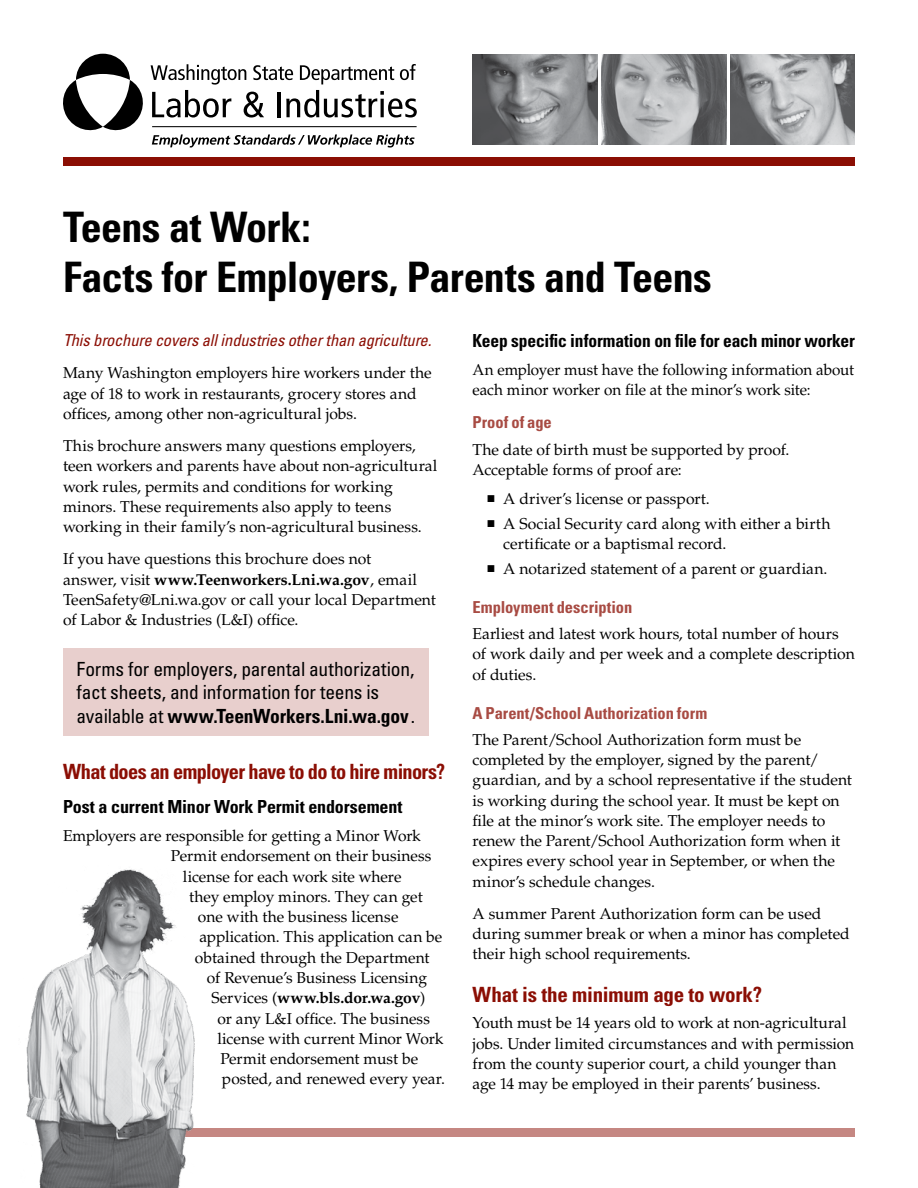
<style>
.page{position:relative;width:918px;height:1188px;background:#fff}
.page>*{position:absolute;margin:0;border:0;box-sizing:border-box;transform-origin:0 0}
.t1{font:700 condensed 42px/50.4px "Univers LT Std";letter-spacing:-.015em;color:#000}
.t2{font:700 condensed 21px "Univers LT Std";letter-spacing:-.025em;color:#8b0e04}
.t3{font:condensed 19.5px/23.4px "Univers LT Std";letter-spacing:-.01em;color:#000}
.t4{font:700 condensed 18px "Univers LT Std";letter-spacing:-.01em;color:#000}
.t5{font:700 condensed 16.5px "Univers LT Std";color:#a84b43}
.t6{font:italic condensed 16.5px "Univers LT Std";letter-spacing:-.005em;color:#8b0e04}
.t7{font:15.75px/20.2px "Palatino LT Std";letter-spacing:-.005em;color:#000}
.t8{font:700 15.75px "Palatino LT Std";letter-spacing:-.015em;color:#000}
.s1{font-weight:700}
.s2{font-weight:400}
</style>
<div class="page">
<div style="left:63px;top:648px;width:366px;height:88px;background:#e8cfcd"></div>
<div style="left:63px;top:1128px;width:792px;height:9px;background:#c58782"></div>
<img style="left:472px;top:54px;width:125px;height:90px">
<img style="left:730px;top:54px;width:125px;height:90px">
<img style="left:601px;top:54px;width:125px;height:90px">
<img style="left:26px;top:869px;width:169px;height:319px">
<svg style="left:63px;top:54px;width:354px;height:94px"></svg>
<div style="left:63px;top:158px;width:792px;height:8px;background:#8b0e04"></div>
<h1 class="t1" style="left:63px;top:202px;width:650px">Teens at Work:<br>Facts for Employers, Parents and Teens</h1>
<p class="t6" style="left:63px;top:330px;width:370px">This brochure covers all industries other than agriculture.</p>
<p class="t7" style="left:63px;top:363px;width:370px">Many Washington employers hire workers under the age of 18 to work in restaurants, grocery stores and offices, among other non-agricultural jobs.</p>
<p class="t7" style="left:63px;top:436px;width:376px">This brochure answers many questions employers, teen workers and parents have about non-agricultural work rules, permits and conditions for working minors. These requirements also apply to teens working in their family’s non-agricultural business.</p>
<p class="t7" style="left:63px;top:549px;width:374px">If you have questions this brochure does not<br>answer, visit <span class="s1">www.Teenworkers.Lni.wa.gov</span>, email TeenSafety@Lni.wa.gov or call your local Department of Labor &amp; Industries (L&amp;I) office.</p>
<p class="t3" style="left:76px;top:657px;width:340px">Forms for employers, parental authorization, fact sheets, and information for teens is available at <span class="s1">www.TeenWorkers.Lni.wa.gov</span>.</p>
<h2 class="t2" style="left:63px;top:759px;width:384px">What does an employer have to do to hire minors?</h2>
<p class="t4" style="left:63px;top:796px;width:341px">Post a current Minor Work Permit endorsement</p>
<p class="t7" style="left:63px;top:826px;width:359px">Employers are responsible for getting a Minor Work</p>
<p class="t7" style="left:171px;top:846px;width:262px">Permit endorsement on their business</p>
<p class="t7" style="left:183px;top:867px;width:220px">license for each work site where</p>
<p class="t7" style="left:189px;top:887px;width:235px">they employ minors. They can get</p>
<p class="t7" style="left:198px;top:907px;width:202px">one with the business license</p>
<p class="t7" style="left:199px;top:927px;width:244px">application. This application can be</p>
<p class="t7" style="left:195px;top:948px;width:236px">obtained through the Department</p>
<p class="t7" style="left:207px;top:968px;width:222px">of Revenue’s Business Licensing</p>
<p class="t8" style="left:212px;top:989px;width:215px"><span class="s2">Services (</span>www.bls.dor.wa.gov<span class="s2">)</span></p>
<p class="t7" style="left:218px;top:1008px;width:214px">or any L&amp;I office. The business</p>
<p class="t7" style="left:218px;top:1029px;width:227px">license with current Minor Work</p>
<p class="t7" style="left:220px;top:1049px;width:199px">Permit endorsement must be</p>
<p class="t7" style="left:222px;top:1069px;width:225px">posted, and renewed every year.</p>
<p class="t4" style="left:472px;top:330px;width:384px">Keep specific information on file for each minor worker</p>
<p class="t7" style="left:472px;top:360px;width:383px">An employer must have the following information about each minor worker on file at the minor’s work site:</p>
<p class="t5" style="left:472px;top:412px;width:81px">Proof of age</p>
<p class="t7" style="left:472px;top:439px;width:318px">The date of birth must be supported by proof.<br>Acceptable forms of proof are:</p>
<p class="t7" style="left:503px;top:487px;width:329px;line-height:24.8px">A driver’s license or passport.<br>A Social Security card along with either a birth</p>
<p class="t7" style="left:503px;top:532px;width:326px;line-height:24.8px">certificate or a baptismal record.<br>A notarized statement of a parent or guardian.</p>
<p class="t5" style="left:472px;top:597px;width:161px">Employment description</p>
<p class="t7" style="left:472px;top:624px;width:384px">Earliest and latest work hours, total number of hours of work daily and per week and a complete description of duties.</p>
<p class="t5" style="left:472px;top:703px;width:236px">A Parent/School Authorization form</p>
<p class="t7" style="left:472px;top:730px;width:381px">The Parent/School Authorization form must be completed by the employer, signed by the parent/ guardian, and by a school representative if the student is working during the school year. It must be kept on file at the minor’s work site. The employer needs to renew the Parent/School Authorization form when it expires every school year in September, or when the minor’s schedule changes.</p>
<p class="t7" style="left:472px;top:904px;width:379px">A summer Parent Authorization form can be used during summer break or when a minor has completed their high school requirements.</p>
<h2 class="t2" style="left:472px;top:982px;width:291px">What is the minimum age to work?</h2>
<p class="t7" style="left:472px;top:1013px;width:383px">Youth must be 14 years old to work at non-agricultural jobs. Under limited circumstances and with permission from the county superior court, a child younger than age 14 may be employed in their parents’ business.</p>
</div>
